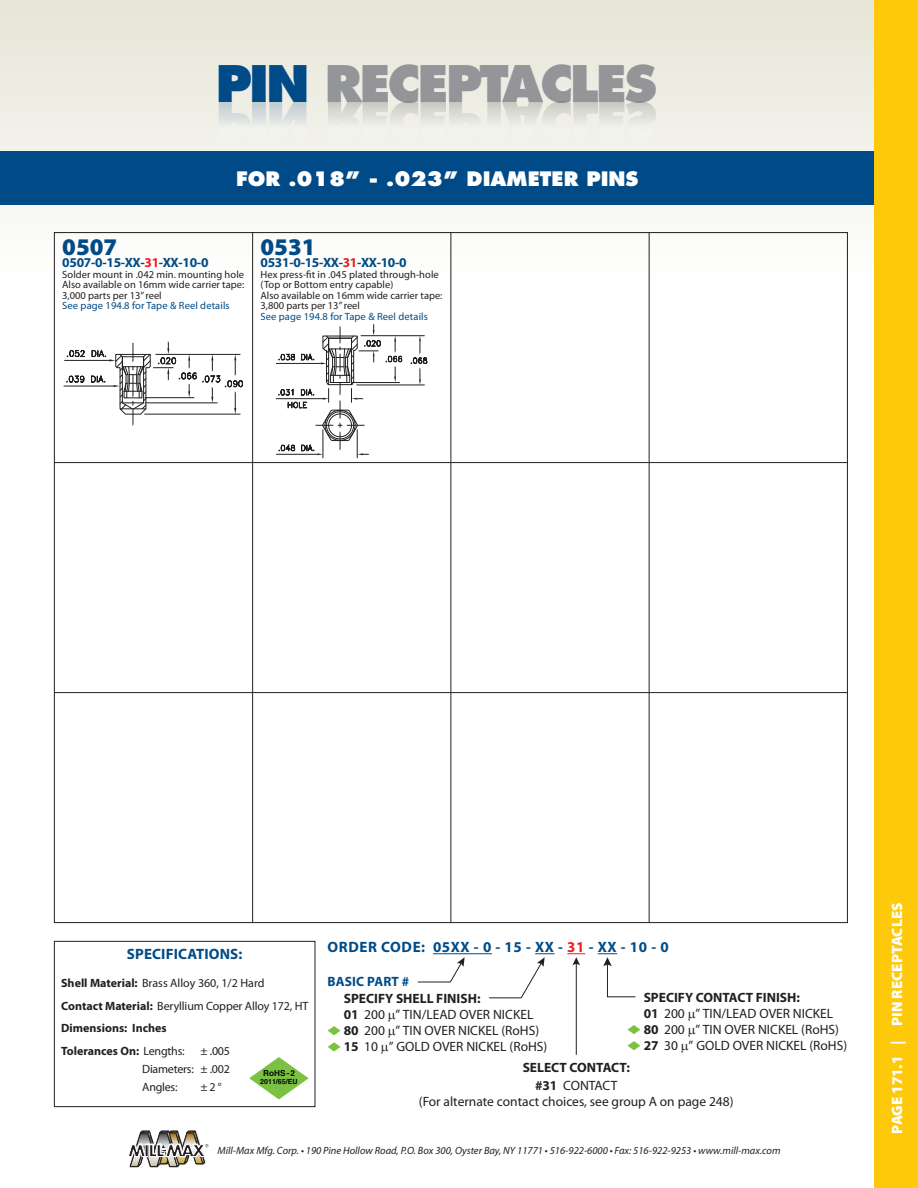
<style>
.page{position:relative;width:918px;height:1188px;background:#fff}
.page>*{position:absolute;margin:0;border:0;box-sizing:border-box;transform-origin:0 0}
.t1{font:800 49.2px "Futura LT";letter-spacing:-.05em;color:#939598}
.t2{font:900 24px "Myriad Pro";color:#004b87}
.t3{font:800 19.5px "Futura LT";color:#fff}
.Text{font:700 15px "Myriad Pro";letter-spacing:.025em;color:#004b87}
.t4{font:900 15px "Myriad Pro";letter-spacing:.01em;color:#fff}
.Text-2{font:13.5px "Myriad Pro";color:#231f20}
.Text-3{font:700 13.5px "Myriad Pro";color:#231f20}
.Text-4{font:700 13.5px "Myriad Pro";letter-spacing:-.02em;color:#004b87}
.Text-5{font:700 13.5px "Myriad Pro";letter-spacing:.01em;color:#004b87}
.Text-6{font:12px "Myriad Pro";letter-spacing:-.01em;color:#231f20}
.Text-7{font:700 12px "Myriad Pro";color:#231f20}
.Text-8{font:10.5px "Myriad Pro";color:#231f20}
.t5{font:italic 10.5px "Myriad Pro";color:#231f20}
.Text-9{font:10.5px "Myriad Pro";letter-spacing:.01em;color:#004b87}
.t6{font:700 8.25px "Helvetica";color:#070707}
.t7{font:700 7.05px "Helvetica";color:#020202}
.s1{color:#004b87}
.s2{color:#ee1d23}
.s3{font-weight:700}
.s4{font-weight:400}
</style>
<div class="page">
<img style="left:129px;top:1130px;width:67px;height:38px">
<svg style="left:128px;top:1131px;width:80px;height:36px"></svg>
<svg style="left:0;top:0;width:875px;height:284px"></svg>
<svg style="left:219px;top:102px;width:32px;height:37px"></svg>
<svg style="left:252px;top:102px;width:14px;height:37px"></svg>
<svg style="left:269px;top:102px;width:38px;height:37px"></svg>
<svg style="left:328px;top:101px;width:328px;height:39px;background:#e7e6e0"></svg>
<div style="left:0;top:151px;width:918px;height:54px;background:#004b87"></div>
<div style="left:875px;top:0;width:43px;height:1188px;background:#fec80b"></div>
<hr style="left:252px;top:233px;width:1px;height:690px;background:#231f20">
<hr style="left:451px;top:233px;width:1px;height:690px;background:#231f20">
<hr style="left:649px;top:233px;width:1px;height:690px;background:#231f20">
<hr style="left:54px;top:462px;width:793px;height:1px;background:#231f20">
<hr style="left:54px;top:692px;width:793px;height:1px;background:#231f20">
<hr style="left:64px;top:386px;width:49px;height:1px;background:#231f20">
<hr style="left:64px;top:360px;width:45px;height:1px;background:#231f20">
<svg style="left:67px;top:350px;width:18px;height:7px"></svg>
<svg style="left:66px;top:376px;width:18px;height:7px"></svg>
<svg style="left:91px;top:342px;width:152px;height:83px"></svg>
<hr style="left:276px;top:454px;width:41px;height:1px;background:#231f20">
<hr style="left:356px;top:385px;width:69px;height:1px;background:#231f20">
<hr style="left:361px;top:335px;width:64px;height:1px;background:#231f20">
<svg style="left:411px;top:336px;width:16px;height:49px"></svg>
<hr style="left:276px;top:363px;width:45px;height:1px;background:#231f20">
<hr style="left:276px;top:398px;width:47px;height:1px;background:#231f20">
<svg style="left:278px;top:324px;width:124px;height:134px"></svg>
<div style="left:54px;top:941px;width:261px;height:166px;border:1px solid #231f20"></div>
<svg style="left:249px;top:1057px;width:60px;height:42px"></svg>
<hr style="left:433px;top:953px;width:59px;height:1px;background:#004b87">
<svg style="left:567px;top:953px;width:18px;height:12px"></svg>
<hr style="left:576px;top:963px;width:1px;height:92px;background:#231f20">
<svg style="left:598px;top:953px;width:38px;height:45px"></svg>
<hr style="left:418px;top:982px;width:32px;height:1px;background:#231f20">
<svg style="left:449px;top:957px;width:16px;height:26px"></svg>
<hr style="left:489px;top:997px;width:32px;height:1px;background:#231f20">
<svg style="left:520px;top:953px;width:35px;height:46px"></svg>
<svg style="left:328px;top:1026px;width:13px;height:9px"></svg>
<svg style="left:328px;top:1042px;width:13px;height:9px"></svg>
<svg style="left:628px;top:1025px;width:12px;height:9px"></svg>
<svg style="left:628px;top:1041px;width:12px;height:9px"></svg>
<h1 class="t1" style="left:216px;top:52px;width:443px"><span class="s1">PIN</span> RECEPTACLES</h1>
<p class="t3" style="left:236px;top:166px;width:404px">FOR .018” - .023” DIAMETER PINS</p>
<p class="t2" style="left:62px;top:231px;width:57px">0507</p>
<p class="Text-4" style="left:62px;top:254px;width:148px">0507-0-15-XX-<span class="s2">31</span>-XX-10-0</p>
<p class="Text-8" style="left:62px;top:268px;width:183px">Solder mount in .042 min. mounting hole</p>
<p class="Text-8" style="left:62px;top:278px;width:183px">Also available on 16mm wide carrier tape:</p>
<p class="Text-8" style="left:62px;top:289px;width:101px">3,000 parts per 13” reel</p>
<p class="Text-9" style="left:62px;top:299px;width:169px">See page 194.8 for Tape &amp; Reel details</p>
<p class="t2" style="left:261px;top:231px;width:57px">0531</p>
<p class="Text-4" style="left:261px;top:254px;width:148px">0531-0-15-XX-<span class="s2">31</span>-XX-10-0</p>
<p class="Text-8" style="left:261px;top:268px;width:180px">Hex press-fit in .045 plated through-hole</p>
<p class="Text-8" style="left:261px;top:278px;width:134px">(Top or Bottom entry capable)</p>
<p class="Text-8" style="left:261px;top:289px;width:183px">Also available on 16mm wide carrier tape:</p>
<p class="Text-8" style="left:261px;top:299px;width:101px">3,800 parts per 13” reel</p>
<p class="Text-9" style="left:261px;top:310px;width:169px">See page 194.8 for Tape &amp; Reel details</p>
<p class="Text" style="left:127px;top:944px;width:117px">SPECIFICATIONS:</p>
<p class="Text-6" style="left:61px;top:976px;width:205px"><span class="s3">Shell Material:</span> Brass Alloy 360, 1/2 Hard</p>
<p class="Text-6" style="left:61px;top:998px;width:249px"><span class="s3">Contact Material:</span> Beryllium Copper Alloy 172, HT</p>
<p class="Text-7" style="left:61px;top:1020px;width:107px">Dimensions: Inches</p>
<p class="Text-7" style="left:61px;top:1043px;width:125px">Tolerances On: <span class="s4">Lengths:</span></p>
<p class="Text-6" style="left:201px;top:1043px;width:31px">± .005</p>
<p class="Text-6" style="left:142px;top:1061px;width:89px">Diameters: ± .002</p>
<p class="Text-6" style="left:142px;top:1079px;width:37px">Angles:</p>
<p class="Text-6" style="left:200px;top:1079px;width:23px">± 2 °</p>
<p class="t6" style="left:263px;top:1068px;width:33px">RoHS-2</p>
<p class="t7" style="left:260px;top:1077px;width:39px">2011/65/EU</p>
<p class="Text" style="left:328px;top:937px;width:343px">ORDER CODE: 05XX - 0 - 15 - XX - <span class="s2">31</span> - XX - 10 - 0</p>
<p class="Text-5" style="left:328px;top:973px;width:83px">BASIC PART #</p>
<p class="Text-3" style="left:344px;top:989px;width:138px">SPECIFY SHELL FINISH:</p>
<p class="Text-2" style="left:344px;top:1006px;width:191px"><span class="s3">01</span> 200 ” TIN/LEAD OVER NICKEL</p>
<p class="Text-2" style="left:344px;top:1022px;width:197px"><span class="s3">80</span> 200 ” TIN OVER NICKEL (RoHS)</p>
<p class="Text-2" style="left:344px;top:1038px;width:205px"><span class="s3">15</span> 10 ” GOLD OVER NICKEL (RoHS)</p>
<p class="Text-3" style="left:644px;top:988px;width:158px">SPECIFY CONTACT FINISH:</p>
<p class="Text-2" style="left:644px;top:1005px;width:191px"><span class="s3">01</span> 200 ” TIN/LEAD OVER NICKEL</p>
<p class="Text-2" style="left:644px;top:1021px;width:197px"><span class="s3">80</span> 200 ” TIN OVER NICKEL (RoHS)</p>
<p class="Text-2" style="left:644px;top:1037px;width:205px"><span class="s3">27</span> 30 ” GOLD OVER NICKEL (RoHS)</p>
<p class="Text-3" style="left:523px;top:1058px;width:109px">SELECT CONTACT:</p>
<p class="Text-2" style="left:535px;top:1077px;width:84px"><span class="s3">#31</span> CONTACT</p>
<p class="Text-2" style="left:419px;top:1093px;width:316px">(For alternate contact choices, see group A on page 248)</p>
<p class="t5" style="left:217px;top:1144px;width:565px">Mill-Max Mfg. Corp. • 190 Pine Hollow Road, P.O. Box 300, Oyster Bay, NY 11771 • 516-922-6000 • Fax: 516-922-9253 • www.mill-max.com</p>
<p class="t4" style="left:887px;top:1134px;width:233px;rotate:-90deg">PAGE 171.1 | PIN RECEPTACLES</p>
</div>
